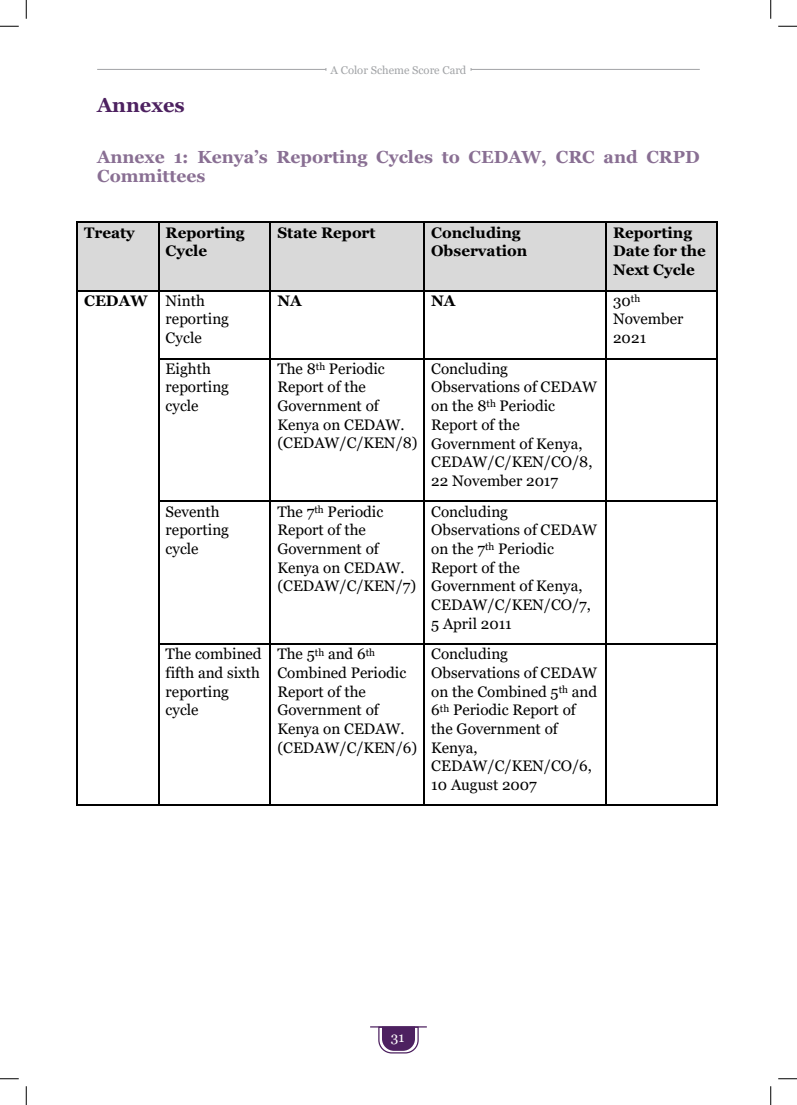
<style>
.page{position:relative;width:797px;height:1105px;background:#fff}
.page>*{position:absolute;margin:0;border:0;box-sizing:border-box;transform-origin:0 0}
.Monitoring-Headings{font:700 20px "Georgia";color:#4d2160}
.t1{font:700 17.75px/21.6px "Georgia";color:#000}
.Monitoring-Subhead_1{font:700 17.5px/18.9px "Georgia";color:#896f93}
.t2{font:15.25px/18.6px "Georgia";color:#000}
.t3{font:700 15.25px/18.8px "Georgia";color:#000}
.t4{font:13.75px "Georgia";color:#fff}
.t5{font:11.25px "Georgia";color:#a1a3a6}
.s1{font-weight:700}
</style>
<div class="page">
<hr style="left:97px;top:69px;width:229px;height:1px;background:#a1a3a6">
<hr style="left:471px;top:69px;width:228px;height:1px;background:#a1a3a6">
<svg style="left:377px;top:1027px;width:42px;height:27px"></svg>
<hr style="left:370px;top:1026px;width:57px;height:1px;background:#4d2160">
<div style="left:78px;top:223px;width:80px;height:67px;background:#d9d9d9"></div>
<div style="left:160px;top:223px;width:109px;height:67px;background:#d9d9d9"></div>
<div style="left:271px;top:223px;width:152px;height:67px;background:#d9d9d9"></div>
<div style="left:425px;top:223px;width:180px;height:67px;background:#d9d9d9"></div>
<div style="left:607px;top:223px;width:109px;height:67px;background:#d9d9d9"></div>
<hr style="left:78px;top:222px;width:80px;height:1px;background:#000">
<hr style="left:159px;top:222px;width:110px;height:1px;background:#000">
<hr style="left:159px;top:223px;width:110px;height:1px;background:#d9d9d9">
<hr style="left:271px;top:222px;width:152px;height:1px;background:#000">
<hr style="left:425px;top:222px;width:180px;height:1px;background:#000">
<hr style="left:607px;top:222px;width:109px;height:1px;background:#000">
<hr style="left:76px;top:224px;width:2px;height:66px;background:#000">
<hr style="left:158px;top:224px;width:1px;height:66px;background:#000">
<hr style="left:269px;top:224px;width:2px;height:66px;background:#000">
<hr style="left:423px;top:224px;width:2px;height:66px;background:#000">
<hr style="left:605px;top:224px;width:2px;height:66px;background:#000">
<hr style="left:716px;top:224px;width:2px;height:66px;background:#000">
<hr style="left:78px;top:290px;width:80px;height:1px;background:#000">
<hr style="left:159px;top:290px;width:110px;height:1px;background:#000">
<hr style="left:271px;top:290px;width:152px;height:1px;background:#000">
<hr style="left:425px;top:290px;width:180px;height:1px;background:#000">
<hr style="left:607px;top:290px;width:109px;height:1px;background:#000">
<hr style="left:76px;top:292px;width:2px;height:66px;background:#000">
<hr style="left:158px;top:292px;width:1px;height:66px;background:#000">
<hr style="left:269px;top:292px;width:2px;height:66px;background:#000">
<hr style="left:423px;top:292px;width:2px;height:66px;background:#000">
<hr style="left:605px;top:292px;width:2px;height:66px;background:#000">
<hr style="left:716px;top:292px;width:2px;height:66px;background:#000">
<hr style="left:159px;top:358px;width:110px;height:1px;background:#000">
<hr style="left:271px;top:358px;width:152px;height:1px;background:#000">
<hr style="left:425px;top:358px;width:180px;height:1px;background:#000">
<hr style="left:607px;top:358px;width:109px;height:1px;background:#000">
<hr style="left:76px;top:360px;width:2px;height:140px;background:#000">
<hr style="left:158px;top:360px;width:1px;height:140px;background:#000">
<hr style="left:269px;top:360px;width:2px;height:140px;background:#000">
<hr style="left:423px;top:360px;width:2px;height:140px;background:#000">
<hr style="left:605px;top:360px;width:2px;height:140px;background:#000">
<hr style="left:716px;top:360px;width:2px;height:140px;background:#000">
<hr style="left:159px;top:500px;width:110px;height:2px;background:#000">
<hr style="left:271px;top:500px;width:152px;height:2px;background:#000">
<hr style="left:425px;top:500px;width:180px;height:2px;background:#000">
<hr style="left:607px;top:500px;width:109px;height:2px;background:#000">
<hr style="left:76px;top:502px;width:2px;height:141px;background:#000">
<hr style="left:158px;top:502px;width:1px;height:141px;background:#000">
<hr style="left:269px;top:502px;width:2px;height:141px;background:#000">
<hr style="left:423px;top:502px;width:2px;height:141px;background:#000">
<hr style="left:605px;top:502px;width:2px;height:141px;background:#000">
<hr style="left:716px;top:502px;width:2px;height:141px;background:#000">
<hr style="left:159px;top:643px;width:110px;height:2px;background:#000">
<hr style="left:271px;top:643px;width:152px;height:2px;background:#000">
<hr style="left:425px;top:643px;width:180px;height:2px;background:#000">
<hr style="left:607px;top:643px;width:109px;height:2px;background:#000">
<hr style="left:76px;top:645px;width:2px;height:159px;background:#000">
<hr style="left:78px;top:804px;width:80px;height:2px;background:#000">
<hr style="left:158px;top:645px;width:1px;height:159px;background:#000">
<hr style="left:159px;top:804px;width:110px;height:2px;background:#000">
<hr style="left:269px;top:645px;width:2px;height:159px;background:#000">
<hr style="left:271px;top:804px;width:152px;height:2px;background:#000">
<hr style="left:423px;top:645px;width:2px;height:159px;background:#000">
<hr style="left:425px;top:804px;width:180px;height:2px;background:#000">
<hr style="left:605px;top:645px;width:2px;height:159px;background:#000">
<hr style="left:607px;top:804px;width:109px;height:2px;background:#000">
<hr style="left:716px;top:645px;width:2px;height:159px;background:#000">
<svg style="left:0;top:25px;width:19px;height:2px"></svg>
<svg style="left:778px;top:25px;width:19px;height:2px"></svg>
<svg style="left:0;top:1078px;width:19px;height:1px"></svg>
<svg style="left:778px;top:1078px;width:19px;height:1px"></svg>
<svg style="left:25px;top:0;width:2px;height:19px"></svg>
<svg style="left:25px;top:1086px;width:2px;height:19px"></svg>
<svg style="left:770px;top:0;width:1px;height:19px"></svg>
<svg style="left:770px;top:1086px;width:1px;height:19px"></svg>
<p class="t5" style="left:330px;top:63px;width:137px">A Color Scheme Score Card</p>
<p class="Monitoring-Headings" style="left:97px;top:92px;width:89px">Annexes</p>
<p class="Monitoring-Subhead_1" style="left:97px;top:148px;width:604px">Annexe 1: Kenya’s Reporting Cycles to CEDAW, CRC and CRPD<br>Committees</p>
<p class="t1" style="left:83px;top:139px;width:629px">Annexe 1: Kenya’s Reporting Cycles to CEDAW, CRC and CRPD<br>Committees</p>
<p class="t3" style="left:84px;top:223px;width:52px">Treaty</p>
<p class="t3" style="left:166px;top:223px;width:81px">Reporting<br>Cycle</p>
<p class="t3" style="left:277px;top:223px;width:100px">State Report</p>
<p class="t3" style="left:431px;top:223px;width:98px">Concluding<br>Observation</p>
<p class="t3" style="left:613px;top:223px;width:94px">Reporting<br>Date for the<br>Next Cycle</p>
<p class="t2" style="left:166px;top:292px;width:65px;text-indent:-81px"><span class="s1">CEDAW</span> Ninth reporting<br>Cycle</p>
<p class="t3" style="left:277px;top:291px;width:26px">NA</p>
<p class="t3" style="left:431px;top:291px;width:26px">NA</p>
<p class="t2" style="left:613px;top:292px;width:72px">30<sup>th<br></sup>November<br>2021</p>
<p class="t2" style="left:166px;top:360px;width:65px">Eighth reporting cycle</p>
<p class="t2" style="left:277px;top:360px;width:142px">The 8<sup>th</sup> Periodic<br>Report of the<br>Government of<br>Kenya on CEDAW. (CEDAW/C/KEN/8)</p>
<p class="t2" style="left:431px;top:360px;width:167px">Concluding<br>Observations of CEDAW on the 8<sup>th</sup> Periodic<br>Report of the<br>Government of Kenya,<br>CEDAW/C/KEN/CO/8,<br>22 November 2017</p>
<p class="t2" style="left:166px;top:502px;width:65px">Seventh reporting cycle</p>
<p class="t2" style="left:277px;top:502px;width:140px">The 7<sup>th</sup> Periodic<br>Report of the<br>Government of<br>Kenya on CEDAW. (CEDAW/C/KEN/7)</p>
<p class="t2" style="left:431px;top:502px;width:167px">Concluding<br>Observations of CEDAW on the 7<sup>th</sup> Periodic<br>Report of the<br>Government of Kenya,<br>CEDAW/C/KEN/CO/7,<br>5 April 2011</p>
<p class="t2" style="left:166px;top:645px;width:98px">The combined fifth and sixth reporting cycle</p>
<p class="t2" style="left:277px;top:645px;width:141px">The 5<sup>th</sup> and 6<sup>th<br></sup>Combined Periodic<br>Report of the<br>Government of<br>Kenya on CEDAW. (CEDAW/C/KEN/6)</p>
<p class="t2" style="left:431px;top:645px;width:167px">Concluding<br>Observations of CEDAW on the Combined 5<sup>th</sup> and<br>6<sup>th</sup> Periodic Report of the Government of<br>Kenya,<br>CEDAW/C/KEN/CO/6,<br>10 August 2007</p>
<p class="t4" style="left:391px;top:1028px;width:15px">31</p>
</div>
